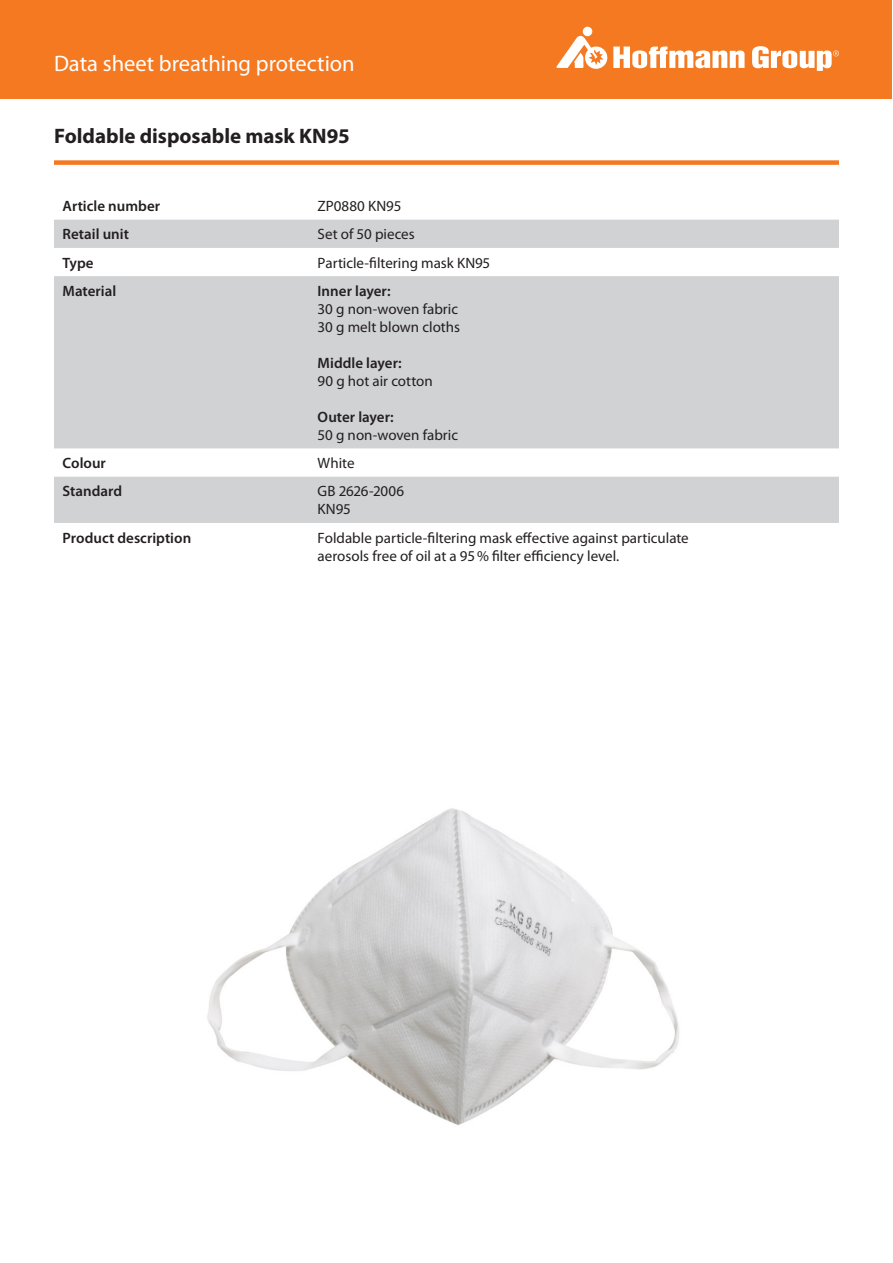
<style>
.page{position:relative;width:893px;height:1263px;background:#fff}
.page>*{position:absolute;margin:0;border:0;box-sizing:border-box;transform-origin:0 0}
.t1{font:22.5px "Myriad Pro";color:#fff}
.Bro_Zwischenhead_bol{font:700 21px "Myriad Pro";color:#231f20}
.Tabelle_reg_10{font:15px/18px "Myriad Pro";color:#231f20}
.Tabelle_semibold_10{font:600 15px "Myriad Pro";color:#231f20}
</style>
<div class="page">
<div style="left:1px;top:1px;width:891px;height:98px;background:#f47921"></div>
<svg style="left:556px;top:36px;width:51px;height:33px"></svg>
<div style="left:583px;top:27px;width:9px;height:9px;background:#fff;border-radius:50%"></div>
<svg style="left:613px;top:47px;width:131px;height:21px"></svg>
<svg style="left:752px;top:46px;width:87px;height:25px"></svg>
<div style="left:54px;top:219px;width:785px;height:29px;background:#d1d2d4"></div>
<svg style="left:54px;top:276px;width:785px;height:247px;background:#d6d7d8"></svg>
<div style="left:54px;top:160px;width:785px;height:5px;background:#f47921"></div>
<img style="left:207px;top:808px;width:472px;height:318px">
<p class="t1" style="left:54px;top:51px;width:302px">Data sheet breathing protection</p>
<p class="Bro_Zwischenhead_bol" style="left:54px;top:124px;width:297px">Foldable disposable mask KN95</p>
<p class="Tabelle_semibold_10" style="left:63px;top:198px;width:99px">Article number</p>
<p class="Tabelle_reg_10" style="left:318px;top:197px;width:85px">ZP0880 KN95</p>
<p class="Tabelle_semibold_10" style="left:63px;top:226px;width:68px">Retail unit</p>
<p class="Tabelle_reg_10" style="left:318px;top:226px;width:99px">Set of 50 pieces</p>
<p class="Tabelle_semibold_10" style="left:63px;top:254px;width:33px">Type</p>
<p class="Tabelle_reg_10" style="left:318px;top:254px;width:174px">Particle-filtering mask KN95</p>
<p class="Tabelle_semibold_10" style="left:63px;top:283px;width:55px">Material</p>
<p class="Tabelle_semibold_10" style="left:318px;top:283px;width:74px">Inner layer:</p>
<p class="Tabelle_reg_10" style="left:318px;top:300px;width:142px">30 g non-woven fabric</p>
<p class="Tabelle_reg_10" style="left:318px;top:318px;width:144px">30 g melt blown cloths</p>
<p class="Tabelle_semibold_10" style="left:318px;top:355px;width:86px">Middle layer:</p>
<p class="Tabelle_reg_10" style="left:318px;top:372px;width:117px">90 g hot air cotton</p>
<p class="Tabelle_semibold_10" style="left:318px;top:409px;width:78px">Outer layer:</p>
<p class="Tabelle_reg_10" style="left:318px;top:426px;width:142px">50 g non-woven fabric</p>
<p class="Tabelle_semibold_10" style="left:63px;top:455px;width:45px">Colour</p>
<p class="Tabelle_reg_10" style="left:318px;top:454px;width:38px">White</p>
<p class="Tabelle_semibold_10" style="left:63px;top:483px;width:61px">Standard</p>
<p class="Tabelle_reg_10" style="left:318px;top:483px;width:88px">GB 2626-2006<br>KN95</p>
<p class="Tabelle_semibold_10" style="left:63px;top:529px;width:130px">Product description</p>
<p class="Tabelle_reg_10" style="left:318px;top:529px;width:373px">Foldable particle-filtering mask effective against particulate aerosols free of oil at a 95% filter efficiency level.</p>
</div>
